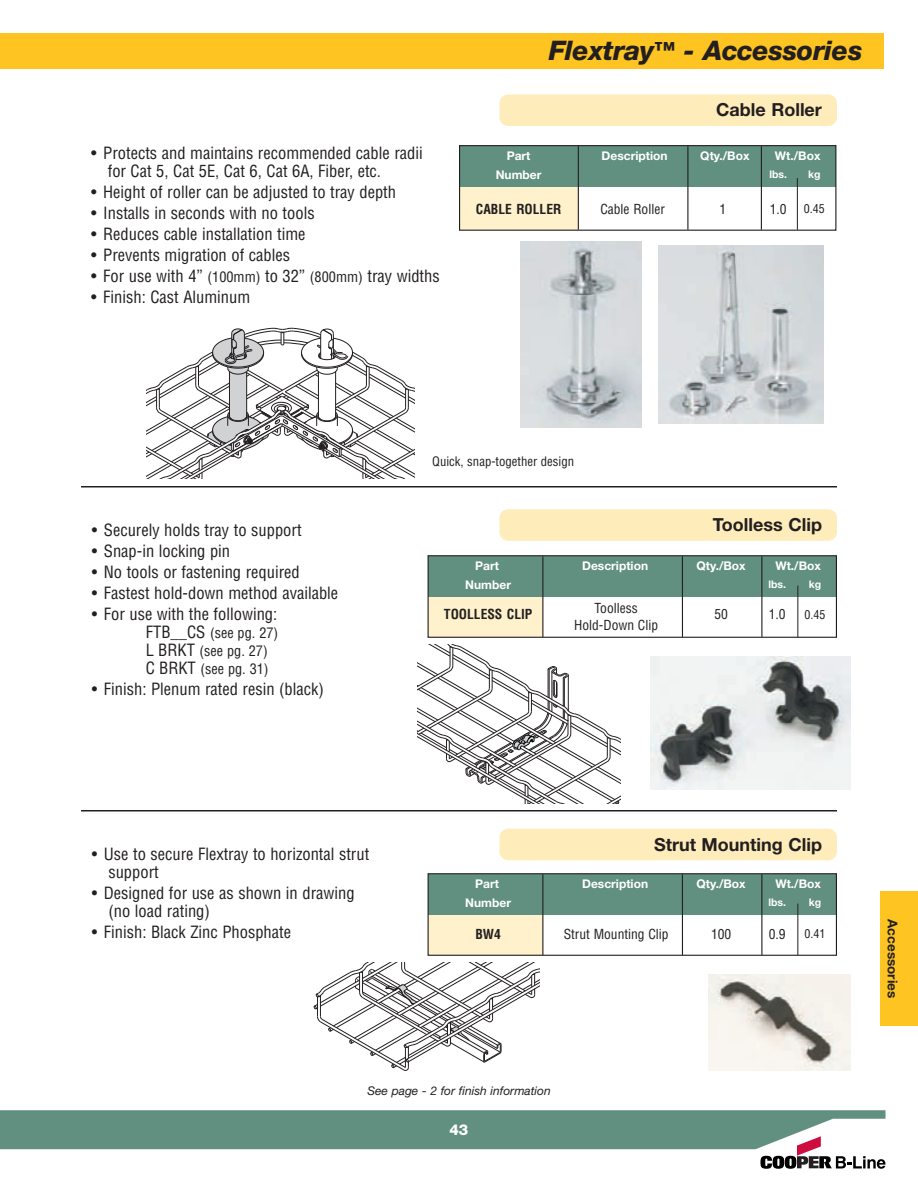
<style>
.page{position:relative;width:918px;height:1188px;background:#fff}
.page>*{position:absolute;margin:0;border:0;box-sizing:border-box;transform-origin:0 0}
.t1{font:italic 800 27px "Helvetica Neue";letter-spacing:-.015em;color:#231f20}
.t2{font:700 18px "Helvetica Neue";color:#231f20}
.t3{font:condensed 16.5px/18px "Helvetica";color:#231f20}
.t4{font:800 15px "Helvetica Neue";color:#fff}
.t5{font:condensed 14.25px/18px "Helvetica";color:#231f20}
.t6{font:condensed 13.5px "Helvetica";color:#231f20}
.t7{font:700 condensed 13.5px "Helvetica";color:#231f20}
.t8{font:700 13.5px "Helvetica Neue";color:#231f20}
.t9{font:condensed 12.75px "Helvetica";color:#231f20}
.t10{font:700 12px "Helvetica Neue";color:#fff}
.t11{font:italic 12px "Helvetica Neue";color:#231f20}
.t12{font:condensed 12px "Helvetica";color:#231f20}
.t13{font:700 10.5px "Helvetica Neue";color:#fff}
.s1{font-size:14.25px}
.s2{font-size:21px}
.s3{font-size:16.5px}
</style>
<div class="page">
<div style="left:880px;top:891px;width:38px;height:135px;background:#fec422"></div>
<div style="left:499px;top:94px;width:338px;height:32px;background:#feecba;border-radius:9px"></div>
<div style="left:499px;top:509px;width:338px;height:32px;background:#feecba;border-radius:9px"></div>
<hr style="left:81px;top:486px;width:756px;height:2px;background:#231f20">
<img style="left:521px;top:242px;width:120px;height:186px">
<img style="left:658px;top:246px;width:166px;height:178px">
<div style="left:460px;top:185px;width:118px;height:45px;background:#fef1cb"></div>
<div style="left:460px;top:146px;width:376px;height:40px;background:#619080"></div>
<div style="left:459px;top:145px;width:377px;height:86px;border:1px solid #231f20"></div>
<hr style="left:578px;top:146px;width:1px;height:84px;background:#231f20">
<hr style="left:687px;top:146px;width:1px;height:84px;background:#231f20">
<hr style="left:761px;top:146px;width:1px;height:84px;background:#231f20">
<hr style="left:797px;top:178px;width:1px;height:52px;background:#231f20">
<svg style="left:146px;top:328px;width:269px;height:151px"></svg>
<div style="left:428px;top:595px;width:115px;height:42px;background:#fef1cb"></div>
<div style="left:428px;top:556px;width:408px;height:40px;background:#619080"></div>
<div style="left:428px;top:555px;width:409px;height:83px;border:1px solid #231f20"></div>
<hr style="left:542px;top:556px;width:1px;height:81px;background:#231f20">
<hr style="left:682px;top:556px;width:1px;height:81px;background:#231f20">
<hr style="left:761px;top:556px;width:1px;height:81px;background:#231f20">
<hr style="left:798px;top:586px;width:1px;height:51px;background:#231f20">
<img style="left:651px;top:656px;width:199px;height:134px">
<svg style="left:418px;top:645px;width:202px;height:159px"></svg>
<div style="left:499px;top:829px;width:338px;height:31px;background:#feecba;border-radius:9px"></div>
<hr style="left:81px;top:810px;width:756px;height:2px;background:#231f20">
<div style="left:428px;top:913px;width:115px;height:42px;background:#fef1cb"></div>
<div style="left:428px;top:874px;width:408px;height:40px;background:#619080"></div>
<div style="left:428px;top:873px;width:409px;height:83px;border:1px solid #231f20"></div>
<hr style="left:542px;top:874px;width:1px;height:81px;background:#231f20">
<hr style="left:682px;top:874px;width:1px;height:81px;background:#231f20">
<hr style="left:761px;top:874px;width:1px;height:81px;background:#231f20">
<hr style="left:798px;top:904px;width:1px;height:51px;background:#231f20">
<img style="left:709px;top:974px;width:141px;height:97px">
<svg style="left:314px;top:963px;width:225px;height:108px"></svg>
<svg style="left:0;top:1110px;width:885px;height:59px"></svg>
<div style="left:0;top:34px;width:884px;height:35px;background:#fec422"></div>
<p class="t3" style="left:108px;top:144px;width:317px;text-indent:-17px">• Protects and maintains recommended cable radii for Cat 5, Cat 5E, Cat 6, Cat 6A, Fiber, etc.</p>
<p class="t3" style="left:91px;top:183px;width:306px">• Height of roller can be adjusted to tray depth</p>
<p class="t3" style="left:91px;top:204px;width:225px">• Installs in seconds with no tools</p>
<p class="t3" style="left:91px;top:225px;width:216px">• Reduces cable installation time</p>
<p class="t3" style="left:91px;top:246px;width:200px">• Prevents migration of cables</p>
<p class="t3" style="left:91px;top:267px;width:350px">• For use with 4” <span class="s1">(100mm)</span> to 32” <span class="s1">(800mm)</span> tray widths</p>
<p class="t3" style="left:91px;top:288px;width:161px">• Finish: Cast Aluminum</p>
<h1 class="t1" style="left:549px;top:41px;width:315px">Flextray<span class="s2">™</span> - Accessories</h1>
<p class="t2" style="left:716px;top:104px;width:107px">Cable Roller</p>
<p class="t10" style="left:507px;top:152px;width:25px">Part</p>
<p class="t10" style="left:602px;top:152px;width:67px">Description</p>
<p class="t10" style="left:700px;top:152px;width:51px">Qty./Box</p>
<p class="t10" style="left:775px;top:152px;width:47px">Wt./Box</p>
<p class="t10" style="left:496px;top:170px;width:47px">Number</p>
<p class="t13" style="left:769px;top:171px;width:19px">lbs.</p>
<p class="t13" style="left:808px;top:171px;width:14px">kg</p>
<p class="t7" style="left:476px;top:201px;width:87px">CABLE ROLLER</p>
<p class="t6" style="left:600px;top:201px;width:66px">Cable Roller</p>
<p class="t6" style="left:720px;top:201px;width:8px">1</p>
<p class="t6" style="left:770px;top:201px;width:18px">1.0</p>
<p class="t12" style="left:804px;top:202px;width:22px">0.45</p>
<p class="t3" style="left:92px;top:521px;width:211px">• Securely holds tray to support</p>
<p class="t3" style="left:92px;top:542px;width:140px">• Snap-in locking pin</p>
<p class="t3" style="left:92px;top:563px;width:209px">• No tools or fastening required</p>
<p class="t3" style="left:92px;top:584px;width:248px">• Fastest hold-down method available</p>
<p class="t3" style="left:92px;top:605px;width:187px">• For use with the following:</p>
<p class="t5" style="left:146px;top:624px;width:134px"><span class="s3">FTB__CS</span> (see pg. 27)<br><span class="s3">L BRKT</span> (see pg. 27)<br><span class="s3">C BRKT</span> (see pg. 31)</p>
<p class="t3" style="left:92px;top:680px;width:234px">• Finish: Plenum rated resin (black)</p>
<p class="t3" style="left:108px;top:845px;width:262px;text-indent:-17px">• Use to secure Flextray to horizontal strut support</p>
<p class="t3" style="left:108px;top:884px;width:248px;text-indent:-17px">• Designed for use as shown in drawing (no load rating)</p>
<p class="t3" style="left:92px;top:923px;width:201px">• Finish: Black Zinc Phosphate</p>
<p class="t9" style="left:432px;top:454px;width:143px">Quick, snap-together design</p>
<p class="t2" style="left:713px;top:518px;width:111px">Toolless Clip</p>
<p class="t10" style="left:475px;top:562px;width:25px">Part</p>
<p class="t10" style="left:582px;top:562px;width:67px">Description</p>
<p class="t10" style="left:697px;top:562px;width:51px">Qty./Box</p>
<p class="t10" style="left:775px;top:562px;width:47px">Wt./Box</p>
<p class="t10" style="left:465px;top:580px;width:47px">Number</p>
<p class="t13" style="left:768px;top:581px;width:19px">lbs.</p>
<p class="t13" style="left:809px;top:581px;width:14px">kg</p>
<p class="t7" style="left:444px;top:607px;width:90px">TOOLLESS CLIP</p>
<p class="t6" style="left:595px;top:601px;width:45px">Toolless</p>
<p class="t6" style="left:714px;top:607px;width:15px">50</p>
<p class="t6" style="left:769px;top:607px;width:18px">1.0</p>
<p class="t12" style="left:804px;top:608px;width:22px">0.45</p>
<p class="t6" style="left:574px;top:617px;width:85px">Hold-Down Clip</p>
<p class="t2" style="left:654px;top:838px;width:169px">Strut Mounting Clip</p>
<p class="t10" style="left:475px;top:880px;width:25px">Part</p>
<p class="t10" style="left:582px;top:880px;width:67px">Description</p>
<p class="t10" style="left:697px;top:880px;width:51px">Qty./Box</p>
<p class="t10" style="left:775px;top:880px;width:47px">Wt./Box</p>
<p class="t10" style="left:465px;top:898px;width:47px">Number</p>
<p class="t13" style="left:768px;top:899px;width:19px">lbs.</p>
<p class="t13" style="left:809px;top:899px;width:14px">kg</p>
<p class="t7" style="left:475px;top:926px;width:27px">BW4</p>
<p class="t6" style="left:564px;top:926px;width:106px">Strut Mounting Clip</p>
<p class="t6" style="left:711px;top:926px;width:22px">100</p>
<p class="t6" style="left:769px;top:926px;width:18px">0.9</p>
<p class="t12" style="left:804px;top:927px;width:22px">0.41</p>
<p class="t11" style="left:367px;top:1087px;width:185px">See page - 2 for finish information</p>
<p class="t4" style="left:450px;top:1124px;width:20px">43</p>
<p class="t8" style="left:898px;top:919px;width:80px;rotate:90deg">Accessories</p>
</div>
